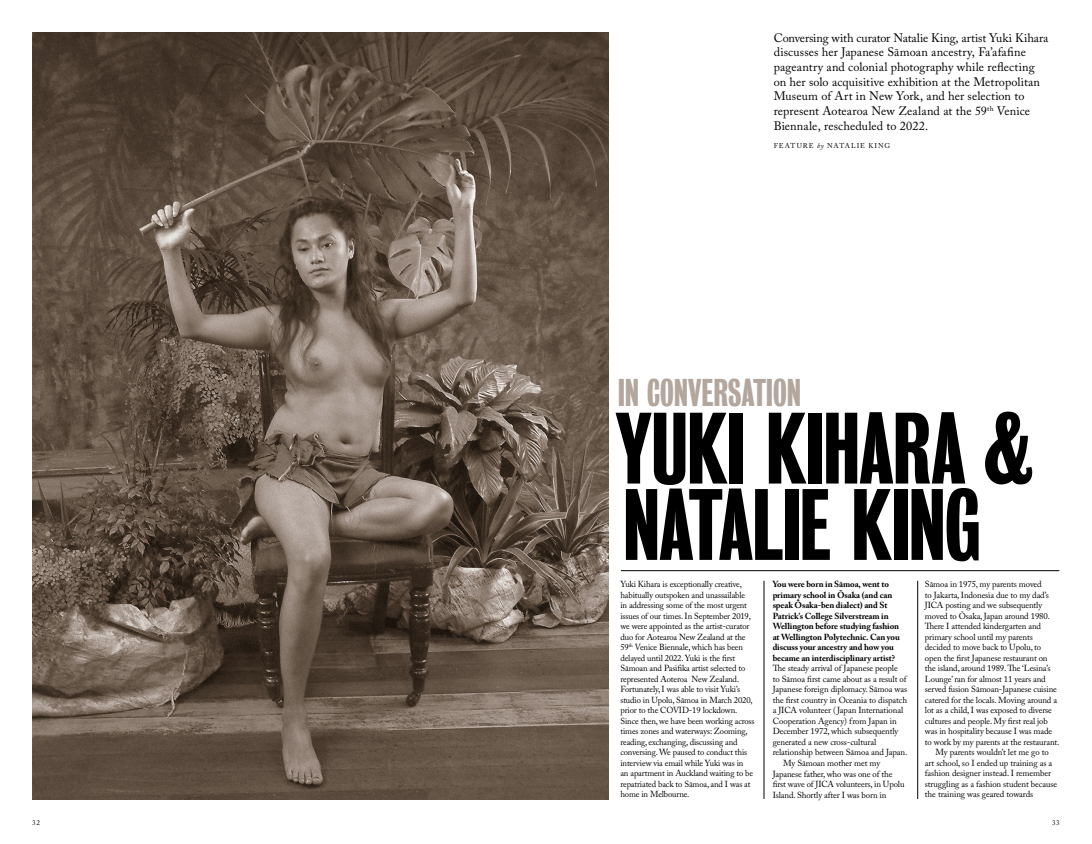
<style>
.page{position:relative;width:1092px;height:844px;background:#fff}
.page>*{position:absolute;margin:0;border:0;box-sizing:border-box;transform-origin:0 0}
.t1{font:92.14px/76.3px "Bureau Grotesque One Five";letter-spacing:-.015em;color:#000}
.t2{font:35.26px "Bureau Grotesque One Five";letter-spacing:-.015em;color:#b3a69d}
.t3{font:12.25px/14.7px "Adobe Caslon Pro";letter-spacing:.005em;color:#000}
.t4{font:8.75px/10.5px "Adobe Caslon Pro";letter-spacing:-.015em;color:#000}
.t5{font:700 8.75px/10.5px "Adobe Caslon Pro";letter-spacing:-.01em;color:#000}
.t6{font:7px "Adobe Caslon Pro";letter-spacing:.14em;color:#000}
.s1{font-style:italic}
</style>
<div class="page">
<img style="left:32px;top:32px;width:576px;height:767px">
<hr style="left:621px;top:570px;width:438px;height:1px;background:#000">
<hr style="left:763px;top:580px;width:1px;height:218px;background:#000">
<hr style="left:917px;top:580px;width:1px;height:218px;background:#000">
<p class="t3" style="left:773px;top:30px;width:276px">Conversing with curator Natalie King, artist Yuki Kihara discusses her Japanese Sāmoan ancestry, Fa’afafine pageantry and colonial photography while reflecting on her solo acquisitive exhibition at the Metropolitan Museum of Art in New York, and her selection to represent Aotearoa New Zealand at the 59<sup>th</sup> Venice Biennale, rescheduled to 2022.</p>
<p class="t6" style="left:773px;top:142px;width:118px">FEATURE <span class="s1">by</span> NATALIE KING</p>
<h2 class="t2" style="left:618px;top:372px;width:185px">IN CONVERSATION</h2>
<h1 class="t1" style="left:616px;top:411px;width:419px">YUKI KIHARA &amp;<br>NATALIE KING</h1>
<p class="t4" style="left:620px;top:579px;width:136px">Yuki Kihara is exceptionally creative, habitually outspoken and unassailable<br>in addressing some of the most urgent issues of our times. In September 2019, we were appointed as the artist-curator duo for Aotearoa New Zealand at the 59<sup>th</sup> Venice Biennale, which has been delayed until 2022. Yuki is the first Sāmoan and Pasifika artist selected to represented Aoteroa New Zealand.<br>Fortunately, I was able to visit Yuki’s studio in Upolu, Sāmoa in March 2020, prior to the COVID-19 lockdown.<br>Since then, we have been working across times zones and waterways: Zooming, reading, exchanging, discussing and conversing. We paused to conduct this interview via email while Yuki was in<br>an apartment in Auckland waiting to be repatriated back to Sāmoa, and I was at home in Melbourne.</p>
<p class="t5" style="left:772px;top:579px;width:129px">You were born in Sāmoa, went to primary school in Ōsaka (and can speak Ōsaka-ben dialect) and St Patrick’s College Silverstream in Wellington before studying fashion at Wellington Polytechnic. Can you discuss your ancestry and how you became an interdisciplinary artist?</p>
<p class="t4" style="left:772px;top:663px;width:127px">The steady arrival of Japanese people</p>
<p class="t4" style="left:772px;top:673px;width:135px">to Sāmoa first came about as a result of</p>
<p class="t4" style="left:772px;top:684px;width:136px">Japanese foreign diplomacy. Sāmoa was</p>
<p class="t4" style="left:772px;top:694px;width:136px">the first country in Oceania to dispatch</p>
<p class="t4" style="left:772px;top:705px;width:132px">a JICA volunteer (Japan International</p>
<p class="t4" style="left:772px;top:715px;width:125px">Cooperation Agency) from Japan in</p>
<p class="t4" style="left:772px;top:726px;width:127px">December 1972, which subsequently</p>
<p class="t4" style="left:772px;top:736px;width:105px">generated a new cross-cultural</p>
<p class="t4" style="left:772px;top:747px;width:136px">relationship between Sāmoa and Japan.</p>
<p class="t4" style="left:783px;top:757px;width:98px">My Sāmoan mother met my</p>
<p class="t4" style="left:772px;top:768px;width:121px">Japanese father, who was one of the</p>
<p class="t4" style="left:772px;top:778px;width:133px">first wave of JICA volunteers, in Upolu</p>
<p class="t4" style="left:772px;top:789px;width:115px">Island. Shortly after I was born in</p>
<p class="t4" style="left:924px;top:579px;width:118px">Sāmoa in 1975, my parents moved</p>
<p class="t4" style="left:924px;top:589px;width:126px">to Jakarta, Indonesia due to my dad’s</p>
<p class="t4" style="left:924px;top:600px;width:119px">JICA posting and we subsequently</p>
<p class="t4" style="left:924px;top:610px;width:127px">moved to Ōsaka, Japan around 1980.</p>
<p class="t4" style="left:924px;top:621px;width:118px">There I attended kindergarten and</p>
<p class="t4" style="left:924px;top:631px;width:109px">primary school until my parents</p>
<p class="t4" style="left:924px;top:642px;width:118px">decided to move back to Upolu, to</p>
<p class="t4" style="left:924px;top:652px;width:124px">open the first Japanese restaurant on</p>
<p class="t4" style="left:924px;top:663px;width:127px">the island, around 1989. The ‘Lesina’s</p>
<p class="t4" style="left:924px;top:673px;width:122px">Lounge’ ran for almost 11 years and</p>
<p class="t4" style="left:924px;top:684px;width:133px">served fusion Sāmoan-Japanese cuisine</p>
<p class="t4" style="left:924px;top:694px;width:134px">catered for the locals. Moving around a</p>
<p class="t4" style="left:924px;top:705px;width:128px">lot as a child, I was exposed to diverse</p>
<p class="t4" style="left:924px;top:715px;width:124px">cultures and people. My first real job</p>
<p class="t4" style="left:924px;top:726px;width:129px">was in hospitality because I was made</p>
<p class="t4" style="left:924px;top:736px;width:136px">to work by my parents at the restaurant.</p>
<p class="t4" style="left:935px;top:747px;width:115px">My parents wouldn’t let me go to</p>
<p class="t4" style="left:924px;top:757px;width:129px">art school, so I ended up training as a</p>
<p class="t4" style="left:924px;top:768px;width:128px">fashion designer instead. I remember</p>
<p class="t4" style="left:924px;top:778px;width:134px">struggling as a fashion student because</p>
<p class="t4" style="left:924px;top:789px;width:110px">the training was geared towards</p>
<p class="t6" style="left:32px;top:817px;width:9px">32</p>
<p class="t6" style="left:1051px;top:817px;width:9px">33</p>
</div>
